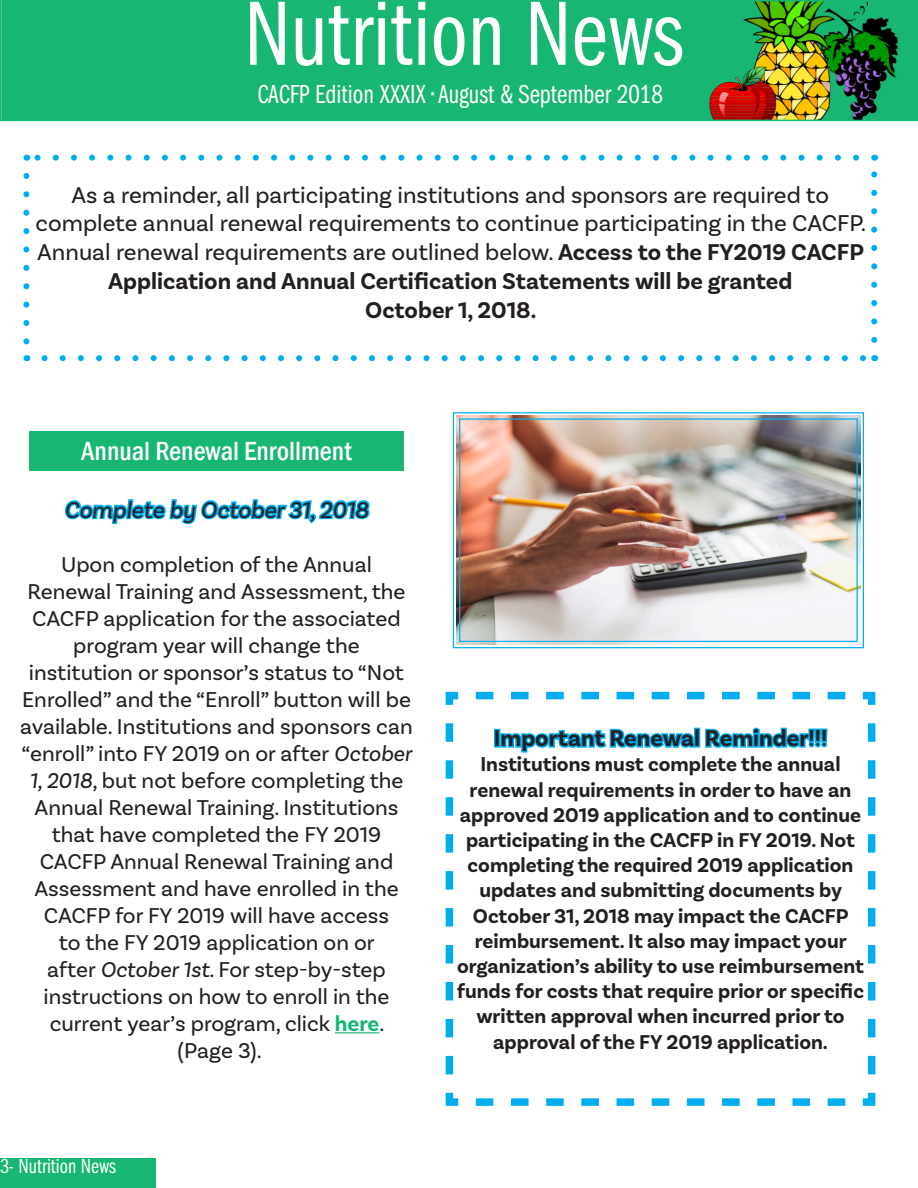
<style>
.page{position:relative;width:918px;height:1188px;background:#fff}
.page>*{position:absolute;margin:0;border:0;box-sizing:border-box;transform-origin:0 0}
.t1{font:94.5px "Franklin Gothic LT Pro Bk Cm";color:#fff}
.t2{font:27px "Franklin Gothic LT Pro Bk Cm";color:#fff}
.t3{font:500 condensed 27px "Franklin Gothic";color:#fff}
.t4{font:24px/28.8px "Basic Sans";color:#231f20;text-align:center}
.t5{font:700 24px "Basic Sans";color:#231f20}
.t6{font:italic 24px "Basic Sans";color:#231f20}
.t7{font:22.5px/27px "Basic Sans";color:#231f20;text-align:center}
.t8{font:700 21px/25.2px "Basic Sans";color:#231f20;text-align:center}
.t9{font:21px "Franklin Gothic LT Pro Bk Cm";color:#fff}
.s1{font-weight:700}
.s2{font-style:italic}
.s3{font-weight:700;color:#17b673}
</style>
<div class="page">
<svg style="left:23px;top:176px;width:6px;height:169px"></svg>
<svg style="left:44px;top:355px;width:821px;height:6px"></svg>
<svg style="left:871px;top:171px;width:6px;height:169px"></svg>
<svg style="left:35px;top:155px;width:821px;height:6px"></svg>
<hr style="left:335px;top:1032px;width:44px;height:1px;background:#17b673">
<svg style="left:65px;top:499px;width:305px;height:26px"></svg>
<svg style="left:445px;top:691px;width:431px;height:415px"></svg>
<img style="left:452px;top:412px;width:412px;height:237px">
<div style="left:459px;top:418px;width:399px;height:224px;border:1px solid #00aeef"></div>
<div style="left:0;top:1158px;width:156px;height:30px;background:#17b673"></div>
<svg style="left:0;top:0;width:2px;height:121px"></svg>
<svg style="left:2px;top:0;width:916px;height:121px;background:#22ab67"></svg>
<div style="left:29px;top:431px;width:375px;height:40px;background:#17b673"></div>
<p class="t1" style="left:244px;top:-18px;width:441px">Nutrition News</p>
<p class="t2" style="left:258px;top:79px;width:407px">CACFP Edition XXXIX • August &amp; September 2018</p>
<p class="t4" style="left:36px;top:180px;width:832px">As a reminder, all participating institutions and sponsors are required to complete annual renewal requirements to continue participating in the CACFP.<br>Annual renewal requirements are outlined below. <span class="s1">Access to the FY2019 CACFP Application and Annual Certification Statements will be granted</span></p>
<p class="t5" style="left:365px;top:295px;width:173px">October 1, 2018.</p>
<p class="t3" style="left:81px;top:434px;width:272px">Annual Renewal Enrollment</p>
<p class="t6" style="left:64px;top:495px;width:306px">Complete by October 31, 2018</p>
<p class="t7" style="left:20px;top:550px;width:394px">Upon completion of the Annual Renewal Training and Assessment, the CACFP application for the associated program year will change the institution or sponsor’s status to “Not Enrolled” and the “Enroll” button will be available. Institutions and sponsors can “enroll” into FY 2019 on or after <span class="s2">October 1, 2018</span>, but not before completing the Annual Renewal Training. Institutions that have completed the FY 2019<br>CACFP Annual Renewal Training and Assessment and have enrolled in the CACFP for FY 2019 will have access<br>to the FY 2019 application on or<br>after <span class="s2">October 1st</span>. For step-by-step instructions on how to enroll in the current year’s program, click <span class="s3">here</span>.</p>
<p class="t7" style="left:178px;top:1036px;width:86px">(Page 3).</p>
<p class="t9" style="left:0;top:1154px;width:118px">3- Nutrition News</p>
<p class="t5" style="left:494px;top:724px;width:335px">Important Renewal Reminder!!!</p>
<p class="t8" style="left:457px;top:752px;width:409px">Institutions must complete the annual renewal requirements in order to have an approved 2019 application and to continue participating in the CACFP in FY 2019. Not completing the required 2019 application updates and submitting documents by October 31, 2018 may impact the CACFP reimbursement. It also may impact your organization’s ability to use reimbursement funds for costs that require prior or specific written approval when incurred prior to approval of the FY 2019 application.</p>
</div>
